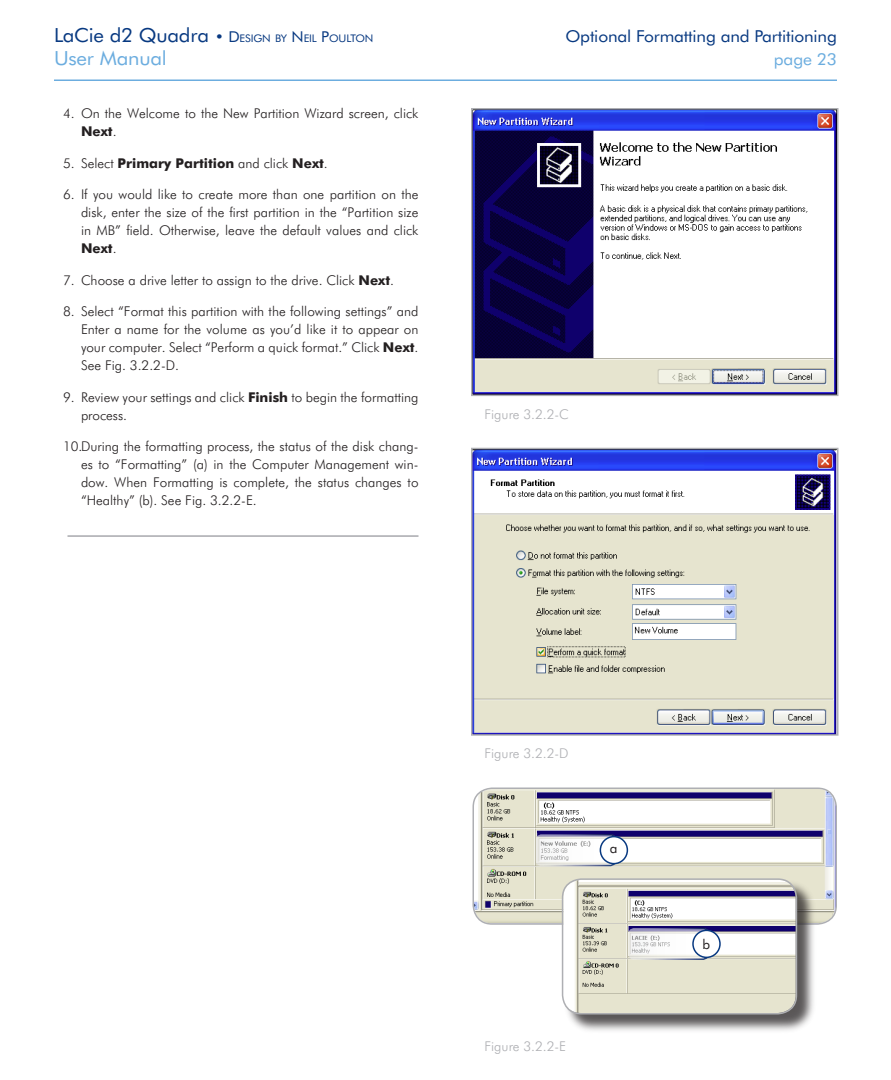
<style>
.page{position:relative;width:891px;height:1080px;background:#fff}
.page>*{position:absolute;margin:0;border:0;box-sizing:border-box;transform-origin:0 0}
.t1{font:19.5px "Futura BT";letter-spacing:-.01em;color:#6caddf;scale:1.05 1}
.t2{font:16.5px "Futura BT";letter-spacing:-.01em;color:#083981;scale:1.05 1}
.t3{font:16.5px "Futura BT";letter-spacing:-.01em;color:#6caddf;scale:1.05 1}
.t4{font:300 13.5px/18px "Futura BT";color:#231f20;text-align:justify}
.t5{font:300 13.5px "Futura BT";color:#aeafb3}
.t6{font:700 13.5px "Futura BT";color:#231f20}
.t7{font:13.5px "Futura BT";color:#231f20}
.t8{font:10.5px "Futura BT";letter-spacing:-.015em;color:#083981;scale:1.05 1}
.s1{font-size:19.5px}
.s2{font-size:15px}
.s3{font-weight:700}
.s4{font-weight:300}
</style>
<div class="page">
<hr style="left:54px;top:80px;width:783px;height:1px;background:#6caddf">
<hr style="left:68px;top:535px;width:350px;height:2px;background:#a8a9ad">
<svg style="left:471px;top:108px;width:368px;height:288px"></svg>
<svg style="left:471px;top:447px;width:368px;height:289px"></svg>
<img style="left:474px;top:789px;width:362px;height:134px;border-radius:18px">
<div style="left:472px;top:788px;width:365px;height:137px;border:2px solid #aeafb3;border-radius:19px"></div>
<div style="left:563px;top:880px;width:255px;height:155px;background:#231f20;opacity:.75"></div>
<img style="left:563px;top:880px;width:233px;height:133px;border-radius:18px">
<div style="left:562px;top:878px;width:235px;height:137px;border:2px solid #aeafb3;border-radius:19px"></div>
<svg style="left:537px;top:833px;width:80px;height:34px"></svg>
<div style="left:600px;top:837px;width:27px;height:27px;background:#fff;border-radius:50%"></div>
<div style="left:600px;top:836px;width:28px;height:28px;border:2px solid #083981;border-radius:50%"></div>
<svg style="left:629px;top:927px;width:81px;height:34px"></svg>
<div style="left:693px;top:930px;width:27px;height:27px;background:#fff;border-radius:50%"></div>
<div style="left:692px;top:930px;width:29px;height:28px;border:2px solid #083981;border-radius:50%"></div>
<p class="t8" style="left:54px;top:32px;width:306px"><span class="s1">LaCie d2 Quadra</span> <span class="s2">• D</span>esign by <span class="s2">N</span> eil <span class="s2">P</span>oulton</p>
<p class="t2" style="left:565px;top:26px;width:260px">Optional Formatting and Partitioning</p>
<h1 class="t1" style="left:54px;top:46px;width:109px">User Manual</h1>
<p class="t3" style="left:774px;top:49px;width:59px">page 23</p>
<p class="t4" style="left:81px;top:104px;width:339px">On the Welcome to the New Partition Wizard screen, click<br><span class="s3">Next</span>.</p>
<p class="t6" style="left:81px;top:155px;width:248px"><span class="s4">Select</span> Primary Partition <span class="s4">and click</span> Next<span class="s4">.</span></p>
<p class="t4" style="left:81px;top:185px;width:339px">If you would like to create more than one partition on the disk, enter the size of the first partition in the “Partition size in MB” field. Otherwise, leave the default values and click <span class="s3">Next</span>.</p>
<p class="t4" style="left:81px;top:271px;width:315px">Choose a drive letter to assign to the drive. Click <span class="s3">Next</span>.</p>
<p class="t4" style="left:81px;top:302px;width:339px">Select “Format this partition with the following settings” and Enter a name for the volume as you’d like it to appear on your computer. Select “Perform a quick format.” Click <span class="s3">Next</span>.<br>See Fig. 3.2.2-D.</p>
<p class="t4" style="left:81px;top:388px;width:339px">Review your settings and click <span class="s3">Finish</span> to begin the formatting process.</p>
<p class="t4" style="left:81px;top:437px;width:339px;text-indent:-18px">10.During the formatting process, the status of the disk chang&shy;es to “Formatting” (a) in the Computer Management win&shy;dow. When Formatting is complete, the status changes to “Healthy” (b). See Fig. 3.2.2-E.</p>
<p class="t4" style="left:63px;top:104px;width:13px">4.</p>
<p class="t4" style="left:63px;top:154px;width:13px">5.</p>
<p class="t4" style="left:63px;top:185px;width:13px">6.</p>
<p class="t4" style="left:63px;top:271px;width:13px">7.</p>
<p class="t4" style="left:63px;top:302px;width:13px">8.</p>
<p class="t4" style="left:63px;top:388px;width:13px">9.</p>
<p class="t5" style="left:484px;top:406px;width:86px">Figure 3.2.2-C</p>
<p class="t5" style="left:484px;top:745px;width:86px">Figure 3.2.2-D</p>
<p class="t7" style="left:610px;top:840px;width:9px">a</p>
<p class="t5" style="left:484px;top:1038px;width:83px">Figure 3.2.2-E</p>
<p class="t7" style="left:703px;top:936px;width:9px">b</p>
</div>
